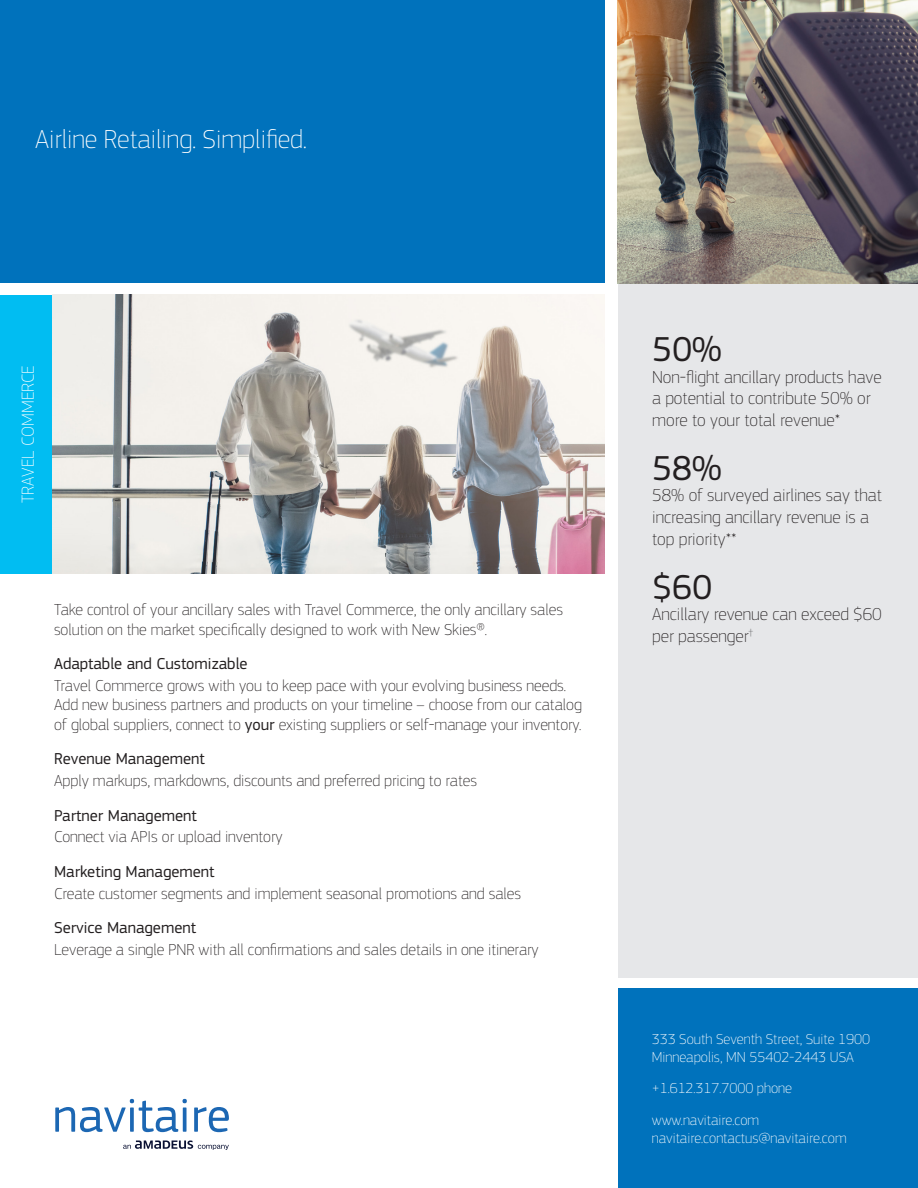
<style>
.page{position:relative;width:918px;height:1188px;background:#fff}
.page>*{position:absolute;margin:0;border:0;box-sizing:border-box;transform-origin:0 0}
.B_Stat{font:36px "Amadeus";color:#231f20}
.Head{font:100 27px "Amadeus";color:#fff}
.B_StatBody{font:100 18px/21.6px "Amadeus";color:#231f20}
.B_Product{font:100 18px "Amadeus";color:#fff}
.B_BodyCopy{font:100 16.5px/19.5px "Amadeus";color:#231f20}
.B_Subhead{font:16.5px "Amadeus";color:#231f20}
.t1{font:100 15px/18px "Amadeus";color:#fff}
.s1{font-weight:400}
</style>
<div class="page">
<div style="left:0;top:295px;width:54px;height:278px;background:#01bdf2"></div>
<div style="left:0;top:0;width:605px;height:284px;background:#0072bc"></div>
<div style="left:618px;top:0;width:300px;height:978px;background:#e6e7e9"></div>
<div style="left:618px;top:988px;width:300px;height:200px;background:#0072bc"></div>
<svg style="left:123px;top:1141px;width:106px;height:9px"></svg>
<svg style="left:55px;top:1099px;width:132px;height:33px"></svg>
<svg style="left:194px;top:1107px;width:35px;height:25px"></svg>
<img style="left:53px;top:295px;width:552px;height:278px">
<img style="left:618px;top:0;width:300px;height:283px">
<p class="Head" style="left:35px;top:124px;width:273px">Airline Retailing. Simplified.</p>
<p class="B_Product" style="left:17px;top:503px;width:139px;rotate:-90deg">TRAVEL COMMERCE</p>
<p class="B_BodyCopy" style="left:54px;top:600px;width:511px">Take control of your ancillary sales with Travel Commerce, the only ancillary sales solution on the market specifically designed to work with New Skies®.</p>
<p class="B_Subhead" style="left:54px;top:654px;width:195px">Adaptable and Customizable</p>
<p class="B_BodyCopy" style="left:54px;top:675px;width:529px">Travel Commerce grows with you to keep pace with your evolving business needs.<br>Add new business partners and products on your timeline – choose from our catalog of global suppliers, connect to <span class="s1">your</span> existing suppliers or self-manage your inventory.</p>
<p class="B_Subhead" style="left:54px;top:749px;width:152px">Revenue Management</p>
<p class="B_BodyCopy" style="left:54px;top:771px;width:425px">Apply markups, markdowns, discounts and preferred pricing to rates</p>
<p class="B_Subhead" style="left:54px;top:806px;width:144px">Partner Management</p>
<p class="B_BodyCopy" style="left:54px;top:827px;width:230px">Connect via APIs or upload inventory</p>
<p class="B_Subhead" style="left:54px;top:862px;width:162px">Marketing Management</p>
<p class="B_BodyCopy" style="left:54px;top:883px;width:469px">Create customer segments and implement seasonal promotions and sales</p>
<p class="B_Subhead" style="left:54px;top:918px;width:144px">Service Management</p>
<p class="B_BodyCopy" style="left:54px;top:939px;width:486px">Leverage a single PNR with all confirmations and sales details in one itinerary</p>
<p class="B_Stat" style="left:652px;top:328px;width:71px">50%</p>
<p class="B_StatBody" style="left:652px;top:366px;width:231px">Non-flight ancillary products have a potential to contribute 50% or more to your total revenue*</p>
<p class="B_Stat" style="left:652px;top:447px;width:71px">58%</p>
<p class="B_StatBody" style="left:652px;top:484px;width:231px">58% of surveyed airlines say that increasing ancillary revenue is a top priority**</p>
<p class="B_Stat" style="left:652px;top:566px;width:62px">$60</p>
<p class="B_StatBody" style="left:652px;top:603px;width:231px">Ancillary revenue can exceed $60 per passenger<sup>†</sup></p>
<p class="t1" style="left:652px;top:1030px;width:220px">333 South Seventh Street, Suite 1900<br>Minneapolis, MN 55402-2443 USA</p>
<p class="t1" style="left:652px;top:1073px;width:142px;line-height:31.5px">+1.612.317.7000 phone www.navitaire.com</p>
<p class="t1" style="left:652px;top:1129px;width:196px">navitaire.contactus@navitaire.com</p>
</div>
